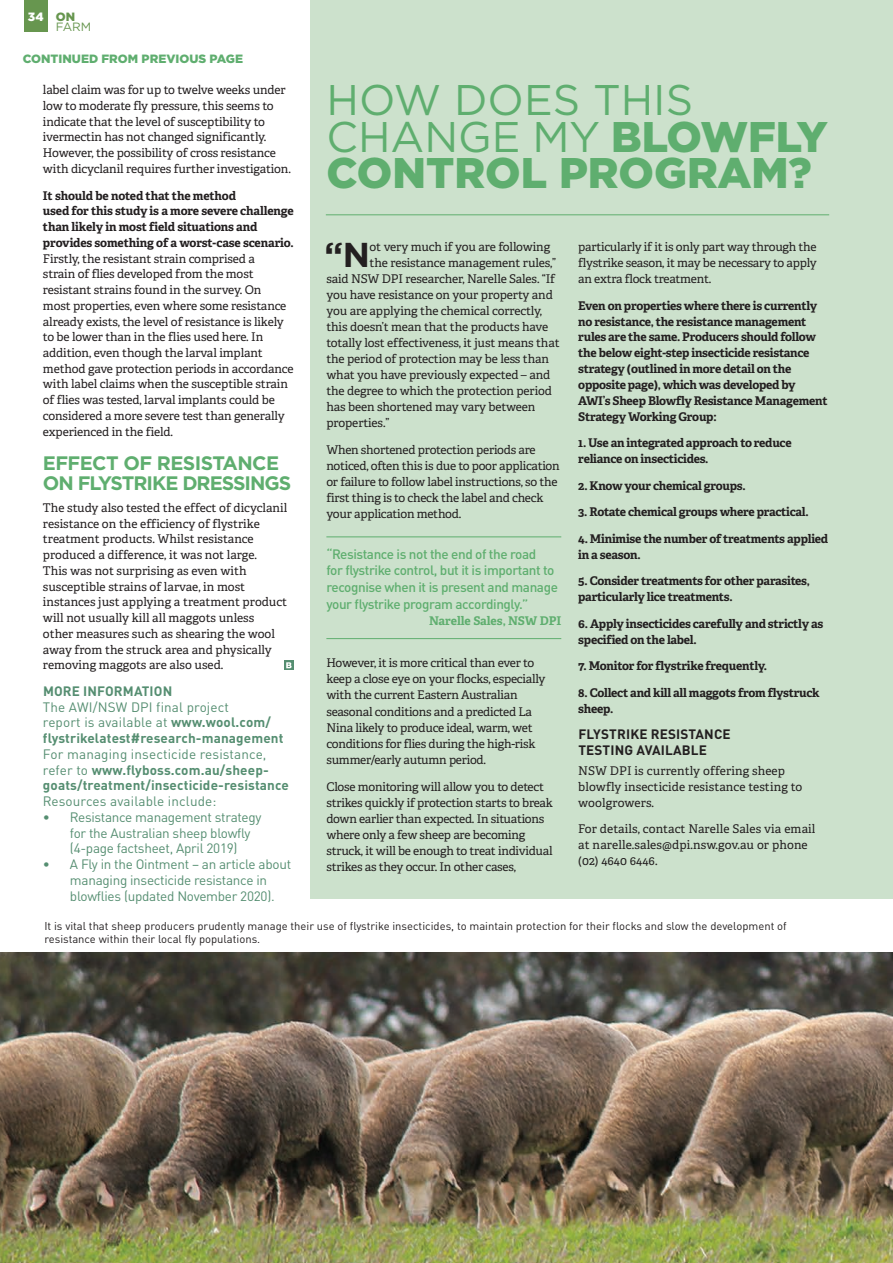
<style>
.page{position:relative;width:893px;height:1263px;background:#fff}
.page>*{position:absolute;margin:0;border:0;box-sizing:border-box;transform-origin:0 0}
.H1_Gotham_Black{font:900 42.9px/36.5px "Gotham";color:#5fae6f}
.Body_First_Paragragh{font:700 34.5px "Gotham";color:#231f20}
.H4_Sub_Heading{font:700 19.5px/19.5px "Gotham";letter-spacing:-.05em;color:#5fae6f}
.More_Info_Body{font:13.5px/15.8px "DINOT";letter-spacing:-.02em;color:#558e71}
.t1{font:500 13.5px/16.8px "DINOT";letter-spacing:-.03em;color:#5fae6f}
.More_Info_Body-2{font:13.5px/15.8px "DINOT";letter-spacing:.01em;color:#558e71}
.More_Info_Body-3{font:700 13.5px/15.8px "DINOT";letter-spacing:.01em;color:#558e71}
.H5_Pull_Out_DIN{font:700 13.5px/15.8px "DINOT";letter-spacing:.01em;color:#231f20}
.Body{font:12.15px "Adelle PE";letter-spacing:-.015em;color:#231f20}
.Body-2{font:12px/15.8px "Adelle PE";letter-spacing:-.015em;color:#231f20}
.Body-3{font:700 12px/15.9px "Adelle PE";letter-spacing:-.025em;color:#231f20}
.Body_First_Paragragh-2{font:12px "Adelle PE";letter-spacing:-.01em;color:#231f20}
.Body-4{font:12px/15.9px "Adelle PE";letter-spacing:.01em;color:#231f20}
.t2{font:900 12px "Gotham";color:#5fae6f}
.t3{font:700 12px "Adelle PE";letter-spacing:-.005em;color:#5fae6f}
.t4{font:12px/10.5px "Gotham";color:#67964f}
.t5{font:900 12px "Gotham";color:#fff}
.Caption_LHS{font:11.25px/12.8px "DINOT";color:#231f20}
.s1{font-weight:900}
.s2{font-size:12px}
.s3{font-weight:700}
.s4{font-weight:400}
</style>
<div class="page">
<div style="left:310px;top:0;width:583px;height:898px;background:#cce1cc"></div>
<div style="left:24px;top:0;width:24px;height:31px;background:#67964f"></div>
<hr style="left:326px;top:536px;width:235px;height:1px;background:#5fae6f">
<hr style="left:326px;top:638px;width:235px;height:1px;background:#5fae6f">
<hr style="left:326px;top:214px;width:503px;height:1px;background:#5fae6f">
<svg style="left:284px;top:660px;width:10px;height:10px"></svg>
<svg style="left:286px;top:662px;width:6px;height:6px"></svg>
<img style="left:0;top:952px;width:893px;height:311px">
<p class="t5" style="left:28px;top:10px;width:17px">34</p>
<p class="t4" style="left:56px;top:11px;width:37px"><span class="s1">ON<br></span>FARM</p>
<p class="t2" style="left:23px;top:52px;width:222px">CONTINUED FROM PREVIOUS PAGE</p>
<p class="Body" style="left:43px;top:81px;width:244px">label claim was for up to twelve <span class="s2">weeks under</span></p>
<p class="Body-2" style="left:43px;top:97px;width:249px">low to moderate fly pressure, this seems to indicate that the level of susceptibility to ivermectin has not changed significantly.<br>However, the possibility of cross resistance with dicyclanil requires further investigation.</p>
<p class="Body-2" style="left:43px;top:187px;width:252px"><span class="s3">It should be noted that the method<br>used for this study is a more severe challenge than likely in most field situations and provides something of a worst-case scenario.<br></span>Firstly, the resistant strain comprised a<br>strain of flies developed from the most resistant strains found in the survey. On<br>most properties, even where some resistance already exists, the level of resistance is likely to be lower than in the flies used here. In addition, even though the larval implant method gave protection periods in accordance with label claims when the susceptible strain of flies was tested, larval implants could be considered a more severe test than generally experienced in the field.</p>
<p class="H4_Sub_Heading" style="left:43px;top:453px;width:250px">EFFECT OF RESISTANCE<br>ON FLYSTRIKE DRESSINGS</p>
<p class="Body-2" style="left:43px;top:499px;width:246px">The study also tested the effect of dicyclanil resistance on the efficiency of flystrike treatment products. Whilst resistance produced a difference, it was not large.<br>This was not surprising as even with susceptible strains of larvae, in most instances just applying a treatment product will not usually kill all maggots unless other measures such as shearing the wool away from the struck area and physically removing maggots are also used.</p>
<p class="More_Info_Body-3" style="left:43px;top:683px;width:242px">MORE INFORMATION<br><span class="s4">The AWI/NSW DPI final project<br>report is available at</span> www.wool.com/ flystrikelatest#research-management</p>
<p class="More_Info_Body-2" style="left:43px;top:746px;width:247px">For managing insecticide resistance, refer to <span class="s3">www.flyboss.com.au/sheep&shy;goats/treatment/insecticide-resistance </span>Resources available include:</p>
<p class="More_Info_Body" style="left:70px;top:809px;width:193px;text-indent:-27px">• Resistance management strategy for the Australian sheep blowfly (4-page factsheet, April 2019)</p>
<p class="More_Info_Body" style="left:70px;top:856px;width:223px;text-indent:-27px">• A Fly in the Ointment – an article about managing insecticide resistance in blowflies (updated November 2020).</p>
<p class="H1_Gotham_Black" style="left:326px;top:81px;width:503px"><span class="s4">HOW DOES THIS<br>CHANGE MY</span> BLOWFLY<br>CONTROL PROGRAM?</p>
<p class="Body_First_Paragragh" style="left:324px;top:232px;width:47px">“N</p>
<p class="Body_First_Paragragh-2" style="left:370px;top:238px;width:182px">ot very much if you are following</p>
<p class="Body_First_Paragragh-2" style="left:370px;top:254px;width:188px">the resistance management rules,”</p>
<p class="Body_First_Paragragh-2" style="left:326px;top:270px;width:230px">said NSW DPI researcher, Narelle Sales. “If</p>
<p class="Body_First_Paragragh-2" style="left:326px;top:286px;width:228px">you have resistance on your property and</p>
<p class="Body_First_Paragragh-2" style="left:326px;top:302px;width:217px">you are applying the chemical correctly,</p>
<p class="Body_First_Paragragh-2" style="left:326px;top:318px;width:223px">this doesn’t mean that the products have</p>
<p class="Body_First_Paragragh-2" style="left:326px;top:334px;width:235px">totally lost effectiveness, it just means that</p>
<p class="Body_First_Paragragh-2" style="left:326px;top:350px;width:224px">the period of protection may be less than</p>
<p class="Body_First_Paragragh-2" style="left:326px;top:366px;width:225px">what you have previously expected – and</p>
<p class="Body_First_Paragragh-2" style="left:326px;top:382px;width:227px">the degree to which the protection period</p>
<p class="Body_First_Paragragh-2" style="left:326px;top:398px;width:211px">has been shortened may vary between</p>
<p class="Body_First_Paragragh-2" style="left:326px;top:414px;width:64px">properties.”</p>
<p class="Body-2" style="left:326px;top:441px;width:235px;line-height:16.2px">When shortened protection periods are noticed, often this is due to poor application or failure to follow label instructions, so the first thing is to check the label and check your application method.</p>
<p class="t1" style="left:326px;top:545px;width:233px">“Resistance is not the end of the road<br>for flystrike control, but it is important to recognise when it is present and manage your flystrike program accordingly.”</p>
<p class="t3" style="left:429px;top:612px;width:134px">Narelle Sales, NSW DPI</p>
<p class="Body-2" style="left:326px;top:654px;width:221px;line-height:16.2px">However, it is more critical than ever to keep a close eye on your flocks, especially with the current Eastern Australian seasonal conditions and a predicted La Nina likely to produce ideal, warm, wet conditions for flies during the high-risk summer/early autumn period.</p>
<p class="Body-2" style="left:326px;top:778px;width:228px;line-height:16.2px">Close monitoring will allow you to detect strikes quickly if protection starts to break down earlier than expected. In situations where only a few sheep are becoming struck, it will be enough to treat individual strikes as they occur. In other cases,</p>
<p class="Body-2" style="left:578px;top:239px;width:240px;text-align:justify">particularly if it is only part way through the flystrike season, it may be necessary to apply an extra flock treatment.</p>
<p class="Body-3" style="left:578px;top:297px;width:251px">Even on properties where there is currently no resistance, the resistance management rules are the same. Producers should follow the below eight-step insecticide resistance strategy (outlined in more detail on the opposite page), which was developed by AWI’s Sheep Blowfly Resistance Management Strategy Working Group:</p>
<p class="Body-3" style="left:578px;top:435px;width:215px">1. Use an integrated approach to reduce reliance on insecticides.</p>
<p class="Body-3" style="left:578px;top:477px;width:169px">2. Know your chemical groups.</p>
<p class="Body-3" style="left:578px;top:504px;width:232px">3. Rotate chemical groups where practical.</p>
<p class="Body-3" style="left:578px;top:530px;width:251px">4. Minimise the number of treatments applied in a season.</p>
<p class="Body-3" style="left:578px;top:573px;width:233px">5. Consider treatments for other parasites, particularly lice treatments.</p>
<p class="Body-3" style="left:578px;top:615px;width:246px">6. Apply insecticides carefully and strictly as specified on the label.</p>
<p class="Body-3" style="left:578px;top:658px;width:190px">7. Monitor for flystrike frequently.</p>
<p class="Body-3" style="left:578px;top:684px;width:243px">8. Collect and kill all maggots from flystruck sheep.</p>
<p class="H5_Pull_Out_DIN" style="left:578px;top:726px;width:154px">FLYSTRIKE RESISTANCE<br>TESTING AVAILABLE</p>
<p class="Body-4" style="left:578px;top:762px;width:225px">NSW DPI is currently offering sheep blowfly insecticide resistance testing to woolgrowers.</p>
<p class="Body-4" style="left:578px;top:821px;width:239px">For details, contact Narelle Sales via email at narelle.sales@dpi.nsw.gov.au or phone (02) 4640 6446.</p>
<p class="Caption_LHS" style="left:44px;top:919px;width:744px">It is vital that sheep producers prudently manage their use of flystrike insecticides, to maintain protection for their flocks and slow the development of resistance within their local fly populations.</p>
</div>
